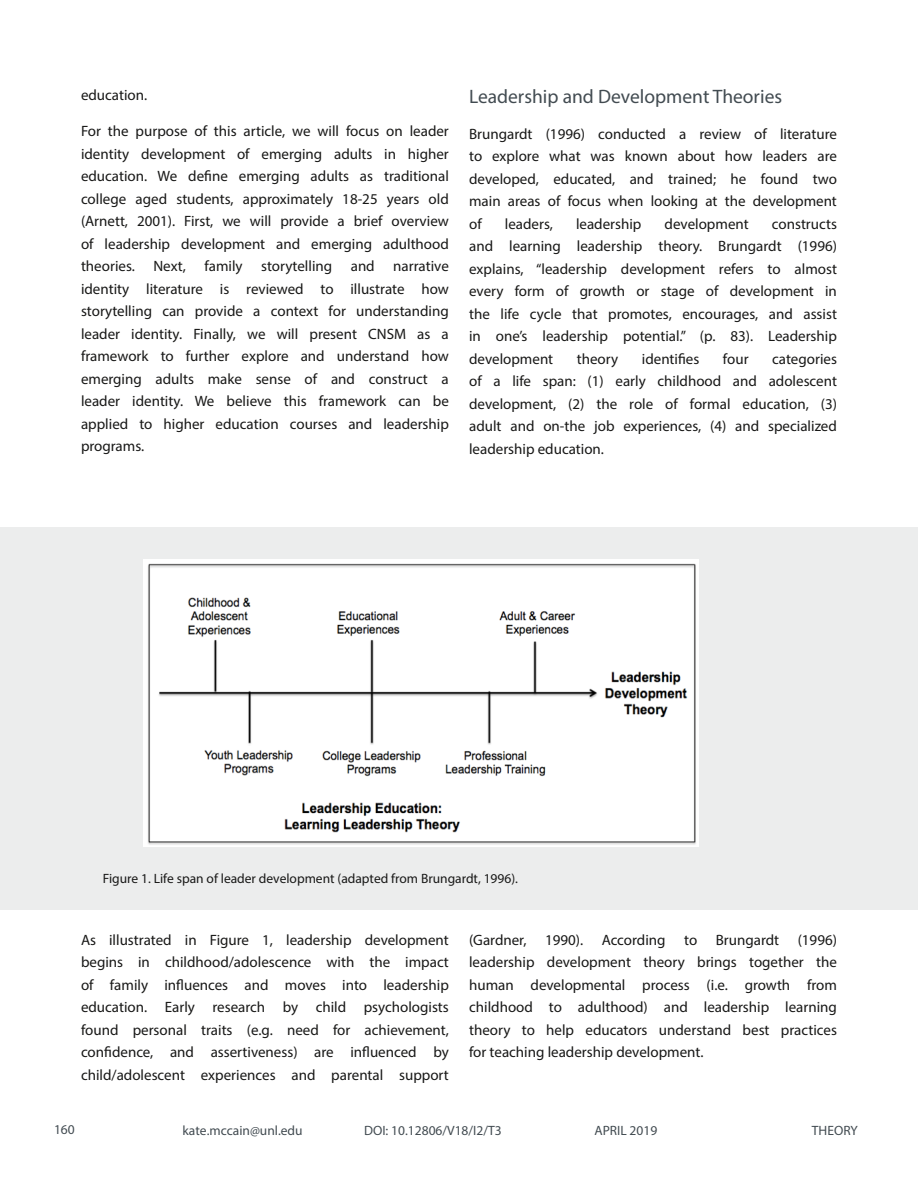
<style>
.page{position:relative;width:918px;height:1188px;background:#fff}
.page>*{position:absolute;margin:0;border:0;box-sizing:border-box;transform-origin:0 0}
.t1{font:19.5px "Myriad Pro";color:#424b51}
.t2{font:15px/22.5px "Myriad Pro";color:#181817;text-align:justify}
.t3{font:13.5px "Myriad Pro";color:#181817}
.t4{font:13.5px "Myriad Pro";color:#424b51}
</style>
<div class="page">
<div style="left:0;top:528px;width:918px;height:382px;background:#eceded"></div>
<img style="left:144px;top:560px;width:555px;height:287px">
<p class="t2" style="left:81px;top:84px;width:68px">education.</p>
<p class="t2" style="left:81px;top:120px;width:369px">For the purpose of this article, we will focus on leader identity development of emerging adults in higher education. We define emerging adults as traditional college aged students, approximately 18-25 years old (Arnett, 2001). First, we will provide a brief overview of leadership development and emerging adulthood theories. Next, family storytelling and narrative identity literature is reviewed to illustrate how storytelling can provide a context for understanding leader identity. Finally, we will present CNSM as a framework to further explore and understand how emerging adults make sense of and construct a leader identity. We believe this framework can be applied to higher education courses and leadership programs.</p>
<h1 class="t1" style="left:469px;top:84px;width:315px">Leadership and Development Theories</h1>
<p class="t2" style="left:469px;top:122px;width:369px">Brungardt (1996) conducted a review of literature to explore what was known about how leaders are developed, educated, and trained; he found two main areas of focus when looking at the development of</p>
<p class="t2" style="left:505px;top:212px;width:50px">leaders,</p>
<p class="t2" style="left:576px;top:212px;width:67px">leadership</p>
<p class="t2" style="left:665px;top:212px;width:86px">development</p>
<p class="t2" style="left:469px;top:212px;width:369px;text-indent:303px">constructs and learning leadership theory. Brungardt (1996) explains, “leadership development refers to almost every form of growth or stage of development in the life cycle that promotes, encourages, and assist in one’s leadership potential.” (p. 83). Leadership development</p>
<p class="t2" style="left:577px;top:347px;width:43px">theory</p>
<p class="t2" style="left:642px;top:347px;width:59px">identifies</p>
<p class="t2" style="left:723px;top:347px;width:27px">four</p>
<p class="t2" style="left:469px;top:347px;width:369px;text-indent:303px">categories of a life span: (1) early childhood and adolescent development, (2) the role of formal education, (3) adult and on-the job experiences, (4) and specialized leadership education.</p>
<p class="t3" style="left:103px;top:870px;width:417px">Figure 1. Life span of leader development (adapted from Brungardt, 1996).</p>
<p class="t2" style="left:81px;top:928px;width:369px">As illustrated in Figure 1, leadership development begins in childhood/adolescence with the impact of family influences and moves into leadership education. Early research by child psychologists found personal traits (e.g. need for achievement, confidence, and assertiveness) are influenced by child/adolescent experiences and parental support</p>
<p class="t2" style="left:469px;top:928px;width:369px">(Gardner, 1990). According to Brungardt (1996) leadership development theory brings together the human developmental process (i.e. growth from childhood to adulthood) and leadership learning theory to help educators understand best practices for teaching leadership development.</p>
<p class="t4" style="left:54px;top:1121px;width:22px">160</p>
<p class="t4" style="left:183px;top:1122px;width:122px">kate.mccain@unl.edu</p>
<p class="t4" style="left:364px;top:1122px;width:139px">DOI: 10.12806/V18/I2/T3</p>
<p class="t4" style="left:594px;top:1122px;width:64px">APRIL 2019</p>
<p class="t4" style="left:812px;top:1122px;width:48px">THEORY</p>
</div>
